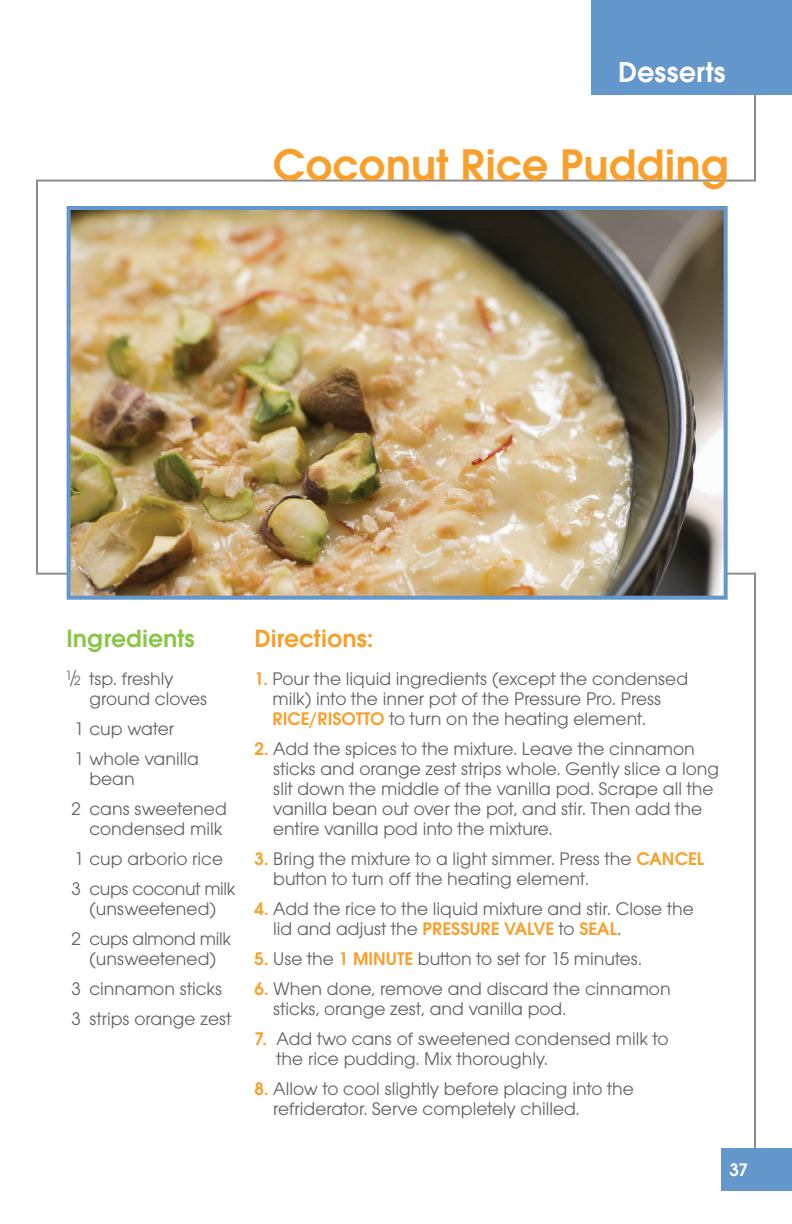
<style>
.page{position:relative;width:792px;height:1224px;background:#fff}
.page>*{position:absolute;margin:0;border:0;box-sizing:border-box;transform-origin:0 0}
.t1{font:600 46px "Avant Garde Gothic Itc T";color:#f8a02b}
.t2{font:600 30px "Avant Garde Gothic Itc T";color:#fff}
.t3{font:600 26px "Avant Garde Gothic Itc T";color:#8ac645}
.t4{font:600 26px "Avant Garde Gothic Itc T";color:#f8a02b}
.t5{font:19px/20px "Avant Garde Gothic Itc T";color:#636366}
.t6{font:19px/20px "Avant Garde Gothic Itc T";letter-spacing:-.02em;color:#636366;text-align:center}
.t7{font:600 19px "Avant Garde Gothic Itc T";color:#fff}
.s1{font-size:19.2px}
.s2{font-size:14px}
.s3{font-weight:600;color:#f8a02b}
</style>
<div class="page">
<hr style="left:36px;top:180px;width:2px;height:393px;background:#8a8c8f">
<hr style="left:754px;top:80px;width:2px;height:101px;background:#8a8c8f">
<hr style="left:36px;top:180px;width:720px;height:2px;background:#8a8c8f">
<hr style="left:36px;top:573px;width:720px;height:2px;background:#8a8c8f">
<hr style="left:754px;top:573px;width:2px;height:615px;background:#8a8c8f">
<div style="left:721px;top:1149px;width:71px;height:42px;background:#6497cb"></div>
<div style="left:591px;top:0;width:201px;height:94px;background:#6497cb"></div>
<img style="left:72px;top:211px;width:651px;height:384px">
<div style="left:67px;top:206px;width:661px;height:394px;border:4px solid #6497cb"></div>
<h2 class="t2" style="left:618px;top:54px;width:109px">Desserts</h2>
<p class="t1" style="left:273px;top:137px;width:458px">Coconut Rice Pudding</p>
<h3 class="t3" style="left:67px;top:623px;width:130px">Ingredients</h3>
<p class="t5" style="left:89px;top:669px;width:119px;text-indent:-24px"><sup>1</sup><span class="s1">/</span><span class="s2">2</span> tsp. freshly ground cloves</p>
<p class="t5" style="left:75px;top:719px;width:101px">1 cup water</p>
<p class="t5" style="left:89px;top:749px;width:111px;text-indent:-15px">1 whole vanilla bean</p>
<p class="t5" style="left:71px;top:799px;width:157px;text-align:right">2 cans sweetened condensed milk</p>
<p class="t5" style="left:75px;top:849px;width:150px">1 cup arborio rice</p>
<p class="t6" style="left:71px;top:879px;width:166px">3 cups coconut milk (unsweetened)</p>
<p class="t6" style="left:71px;top:929px;width:161px">2 cups almond milk (unsweetened)</p>
<p class="t5" style="left:71px;top:979px;width:152px">3 cinnamon sticks</p>
<p class="t5" style="left:71px;top:1009px;width:162px">3 strips orange zest</p>
<p class="t4" style="left:255px;top:623px;width:120px">Directions:</p>
<p class="t5" style="left:273px;top:668px;width:417px;text-indent:-18px"><span class="s3">1.</span> Pour the liquid ingredients (except the condensed milk) into the inner pot of the Pressure Pro. Press<br><span class="s3">RICE/RISOTTO</span> to turn on the heating element.</p>
<p class="t5" style="left:273px;top:738px;width:447px;text-indent:-19px"><span class="s3">2.</span> Add the spices to the mixture. Leave the cinnamon sticks and orange zest strips whole. Gently slice a long slit down the middle of the vanilla pod. Scrape all the vanilla bean out over the pot, and stir. Then add the entire vanilla pod into the mixture.</p>
<p class="t5" style="left:273px;top:848px;width:433px;text-indent:-19px"><span class="s3">3.</span> Bring the mixture to a light simmer. Press the <span class="s3">CANCEL </span>button to turn off the heating element.</p>
<p class="t5" style="left:273px;top:898px;width:422px;text-indent:-19px"><span class="s3">4.</span> Add the rice to the liquid mixture and stir. Close the lid and adjust the <span class="s3">PRESSURE VALVE</span> to <span class="s3">SEAL</span>.</p>
<p class="t5" style="left:255px;top:948px;width:389px"><span class="s3">5.</span> Use the <span class="s3">1 MINUTE</span> button to set for 15 minutes.</p>
<p class="t5" style="left:273px;top:978px;width:399px;text-indent:-19px"><span class="s3">6.</span> When done, remove and discard the cinnamon sticks, orange zest, and vanilla pod.</p>
<p class="t5" style="left:277px;top:1028px;width:394px;text-indent:-22px"><span class="s3">7.</span> Add two cans of sweetened condensed milk to the rice pudding. Mix thoroughly.</p>
<p class="t5" style="left:273px;top:1078px;width:362px;text-indent:-19px"><span class="s3">8.</span> Allow to cool slightly before placing into the refriderator. Serve completely chilled.</p>
<p class="t7" style="left:729px;top:1158px;width:20px">37</p>
</div>
